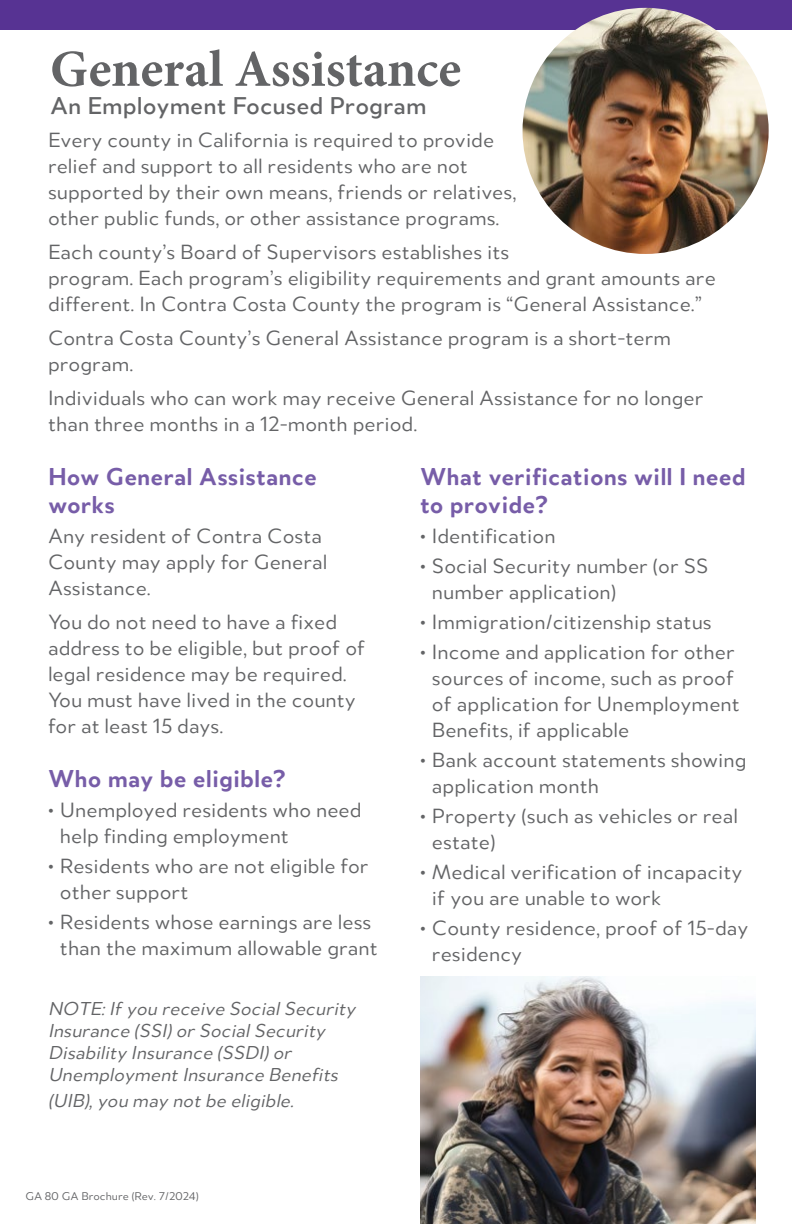
<style>
.page{position:relative;width:792px;height:1224px;background:#fff}
.page>*{position:absolute;margin:0;border:0;box-sizing:border-box;transform-origin:0 0}
.t1{font:700 52px "Minion Pro";color:#636466}
.t2{font:700 26px/28px "Merel";color:#775da8}
.t3{font:500 26px "Merel";color:#636466}
.t4{font:22px/26px "Merel";color:#636466}
.t5{font:italic 20px/22px "Merel";color:#636466}
.t6{font:12px "Merel";color:#636466}
</style>
<div class="page">
<hr style="left:791px;top:403px;width:1px;height:821px;background:#e0dcee">
<hr style="left:791px;top:1194px;width:1px;height:30px;background:#573393">
<div style="left:0;top:0;width:792px;height:30px;background:#573393"></div>
<img style="left:420px;top:977px;width:336px;height:247px">
<img style="left:523px;top:8px;width:246px;height:246px;border-radius:123px">
<h1 class="t1" style="left:50px;top:33px;width:413px">General Assistance</h1>
<p class="t3" style="left:50px;top:85px;width:378px">An Employment Focused Program</p>
<p class="t4" style="left:48px;top:126px;width:470px">Every county in California is required to provide relief and support to all residents who are not supported by their own means, friends or relatives, other public funds, or other assistance programs.</p>
<p class="t4" style="left:48px;top:238px;width:669px">Each county’s Board of Supervisors establishes its<br>program. Each program’s eligibility requirements and grant amounts are different. In Contra Costa County the program is “General Assistance.”</p>
<p class="t4" style="left:48px;top:324px;width:625px">Contra Costa County’s General Assistance program is a short-term program.</p>
<p class="t4" style="left:48px;top:384px;width:657px">Individuals who can work may receive General Assistance for no longer than three months in a 12-month period.</p>
<p class="t2" style="left:48px;top:461px;width:270px">How General Assistance works</p>
<p class="t4" style="left:48px;top:521px;width:281px">Any resident of Contra Costa<br>County may apply for General<br>Assistance.</p>
<p class="t4" style="left:48px;top:607px;width:319px">You do not need to have a fixed address to be eligible, but proof of legal residence may be required.<br>You must have lived in the county for at least 15 days.</p>
<p class="t2" style="left:48px;top:763px;width:239px">Who may be eligible?</p>
<p class="t4" style="left:60px;top:795px;width:303px;text-indent:-12px">• Unemployed residents who need help finding employment</p>
<p class="t4" style="left:60px;top:851px;width:310px;text-indent:-12px">• Residents who are not eligible for other support</p>
<p class="t4" style="left:48px;top:907px;width:331px;text-align:center">• Residents whose earnings are less than the maximum allowable grant</p>
<p class="t2" style="left:420px;top:461px;width:327px">What verifications will I need to provide?</p>
<p class="t4" style="left:420px;top:521px;width:137px">• Identification</p>
<p class="t4" style="left:432px;top:551px;width:278px;text-indent:-12px">• Social Security number (or SS number application)</p>
<p class="t4" style="left:420px;top:607px;width:293px">• Immigration/citizenship status</p>
<p class="t4" style="left:432px;top:637px;width:309px;text-indent:-12px">• Income and application for other sources of income, such as proof of application for Unemployment<br>Benefits, if applicable</p>
<p class="t4" style="left:432px;top:745px;width:316px;text-indent:-12px">• Bank account statements showing application month</p>
<p class="t4" style="left:432px;top:801px;width:307px;text-indent:-12px">• Property (such as vehicles or real estate)</p>
<p class="t4" style="left:432px;top:857px;width:312px;text-indent:-12px">• Medical verification of incapacity if you are unable to work</p>
<p class="t4" style="left:432px;top:913px;width:318px;text-indent:-12px">• County residence, proof of 15-day residency</p>
<p class="t5" style="left:48px;top:996px;width:314px">NOTE:Ifyou receive SocialSecurity Insurance (SSI)orSocialSecurity Disability Insurance (SSDI)or UnemploymentInsurance Benefits</p>
<p class="t5" style="left:48px;top:1088px;width:252px">(UIB),you may notbe eligible.</p>
<p class="t6" style="left:25px;top:1187px;width:175px">GA 80 GA Brochure (Rev. 7/2024)</p>
</div>
